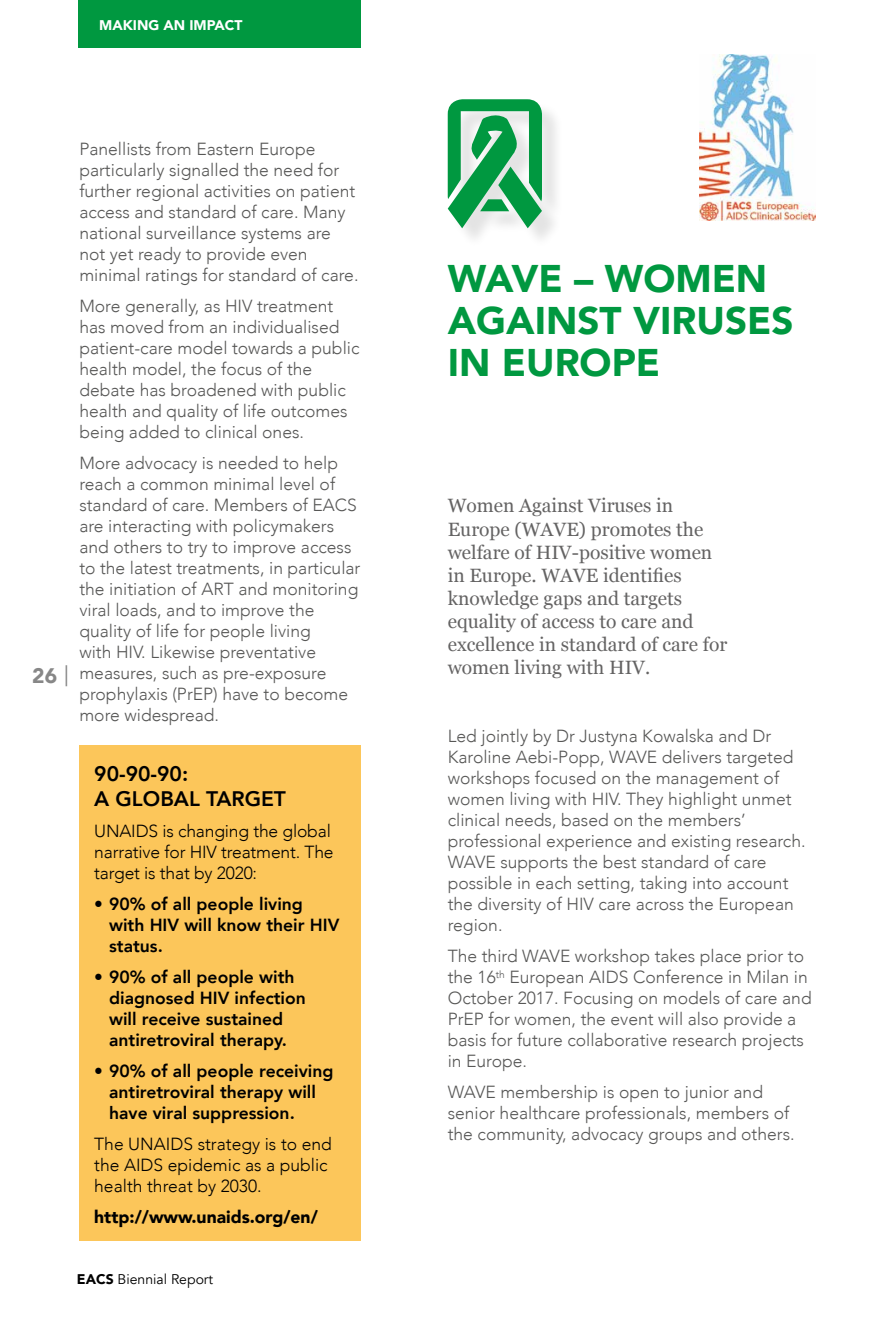
<style>
.page{position:relative;width:893px;height:1340px;background:#fff}
.page>*{position:absolute;margin:0;border:0;box-sizing:border-box;transform-origin:0 0}
.T1{font:900 38.5px/42px "Avenir";color:#009840}
.T3{font:800 21px/25.2px "Avenir";color:#000}
.t1{font:900 21px "Avenir";color:#878787}
.Intro{font:19.25px/23.1px "Georgia";color:#646363}
.Body{font:300 17.5px/21px "Avenir";color:#575756}
.t2{font:800 17.5px/21px "Avenir";color:#000}
.Body_bullet{font:300 17.5px/21px "Avenir";letter-spacing:-.01em;color:#000}
.Body_bullet-2{font:900 17.5px "Avenir";color:#000}
.t3{font:14px "Avenir";color:#000}
.t4{font:900 14px "Avenir";color:#fff}
.s1{font-weight:400}
.s2{font-weight:900}
</style>
<div class="page">
<div style="left:78px;top:0;width:282px;height:47px;background:#009840"></div>
<img style="left:699px;top:54px;width:116px;height:166px">
<div style="left:79px;top:745px;width:281px;height:495px;background:#fcc65a"></div>
<div style="left:450px;top:102px;width:114px;height:147px;background:#000;opacity:.11"></div>
<svg style="left:448px;top:99px;width:94px;height:129px;background:#5bb882"></svg>
<p class="t4" style="left:99px;top:13px;width:145px">MAKING AN IMPACT</p>
<p class="t1" style="left:32px;top:658px;width:38px">26 <span class="s1">|</span></p>
<p class="Body" style="left:79px;top:138px;width:281px">Panellists from Eastern Europe particularly signalled the need for further regional activities on patient access and standard of care. Many national surveillance systems are not yet ready to provide even minimal ratings for standard of care.</p>
<p class="Body" style="left:79px;top:295px;width:282px">More generally, as HIV treatment has moved from an individualised patient-care model towards a public health model, the focus of the debate has broadened with public health and quality of life outcomes being added to clinical ones.</p>
<p class="Body" style="left:79px;top:452px;width:283px">More advocacy is needed to help reach a common minimal level of standard of care. Members of EACS are interacting with policymakers and others to try to improve access to the latest treatments, in particular the initiation of ART and monitoring viral loads, and to improve the quality of life for people living<br>with HIV. Likewise preventative measures, such as pre-exposure prophylaxis (PrEP) have to become more widespread.</p>
<p class="T3" style="left:94px;top:761px;width:193px">90-90-90:<br>A GLOBAL TARGET</p>
<p class="Body_bullet" style="left:94px;top:820px;width:241px">UNAIDS is changing the global narrative for HIV treatment. The target is that by 2020:</p>
<p class="t2" style="left:109px;top:893px;width:232px;text-indent:-15px">• 90% of all people living with HIV will know their HIV status.</p>
<p class="t2" style="left:109px;top:966px;width:198px;text-indent:-15px">• 90% of all people with diagnosed HIV infection will receive sustained antiretroviral therapy.</p>
<p class="t2" style="left:109px;top:1060px;width:226px;text-indent:-15px">• 90% of all people receiving antiretroviral therapy will have viral suppression.</p>
<p class="Body_bullet" style="left:94px;top:1133px;width:239px">The UNAIDS strategy is to end the AIDS epidemic as a public health threat by 2030.</p>
<p class="Body_bullet-2" style="left:94px;top:1201px;width:225px">http://www.unaids.org/en/</p>
<p class="t3" style="left:77px;top:1270px;width:138px"><span class="s2">EACS</span> Biennial Report</p>
<p class="T1" style="left:448px;top:257px;width:347px">WAVE – WOMEN<br>AGAINST VIRUSES<br>IN EUROPE</p>
<p class="Intro" style="left:448px;top:493px;width:281px">Women Against Viruses in<br>Europe (WAVE) promotes the welfare of HIV-positive women in Europe. WAVE identifies knowledge gaps and targets equality of access to care and excellence in standard of care for women living with HIV.</p>
<p class="Body" style="left:448px;top:726px;width:359px">Led jointly by Dr Justyna Kowalska and Dr Karoline Aebi-Popp, WAVE delivers targeted workshops focused on the management of women living with HIV. They highlight unmet clinical needs, based on the members’ professional experience and existing research.<br>WAVE supports the best standard of care possible in each setting, taking into account the diversity of HIV care across the European region.</p>
<p class="Body" style="left:448px;top:945px;width:365px">The third WAVE workshop takes place prior to the 16<sup>th</sup> European AIDS Conference in Milan in October 2017. Focusing on models of care and PrEP for women, the event will also provide a basis for future collaborative research projects in Europe.</p>
<p class="Body" style="left:448px;top:1081px;width:349px">WAVE membership is open to junior and senior healthcare professionals, members of the community, advocacy groups and others.</p>
</div>
